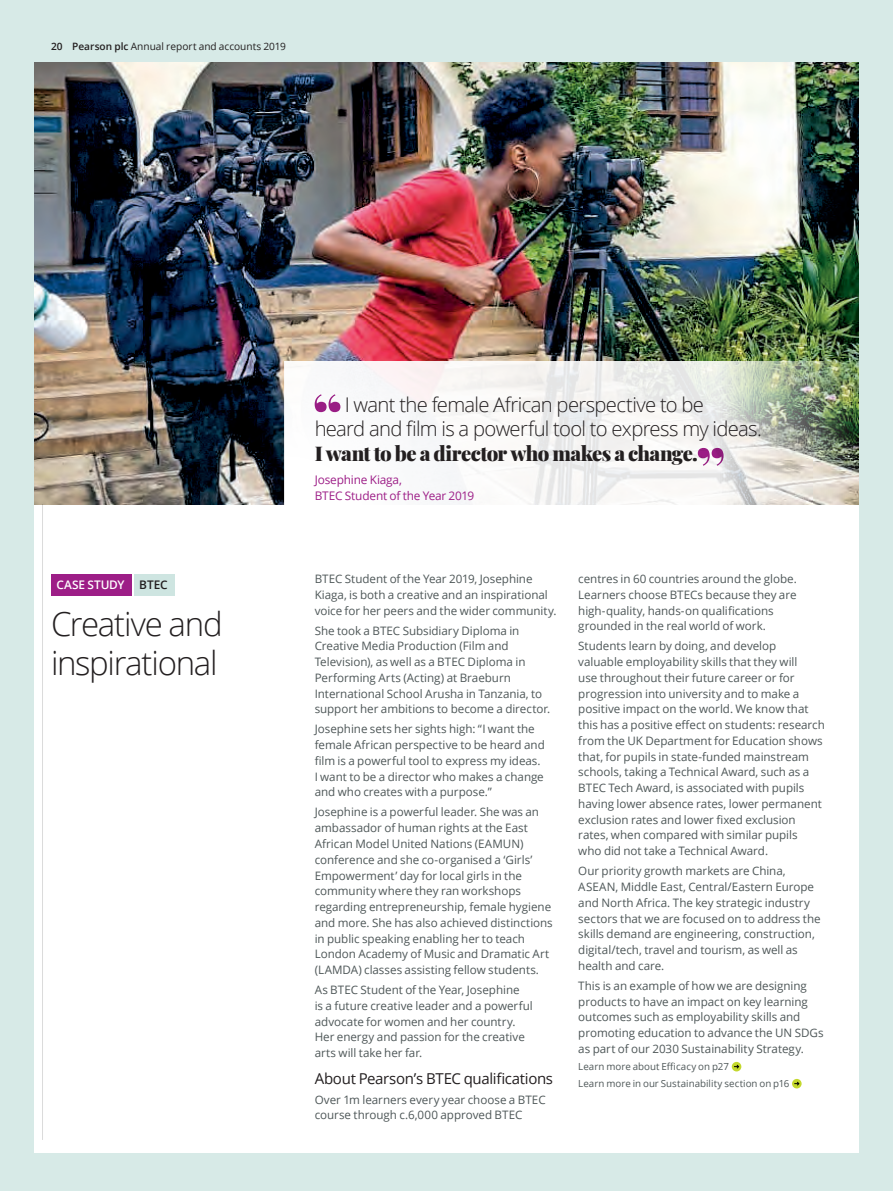
<style>
.page{position:relative;width:893px;height:1191px;background:#fff}
.page>*{position:absolute;margin:0;border:0;box-sizing:border-box;transform-origin:0 0}
.Case_Study_Title{font:300 33px/39px "Open Sans";letter-spacing:-.04em;color:#231f20}
.Pullout_Heading{font:300 20.25px/24.3px "Open Sans";letter-spacing:-.035em;color:#231f20}
.Heading_1{font:15px "Open Sans";letter-spacing:-.025em;color:#231f20}
.Bodytext{font:11.85px/15.8px "Open Sans";letter-spacing:-.015em;color:#9d1e87}
.Bodytext_NoSpaceAfte{font:600 11.85px "Open Sans";letter-spacing:-.005em;color:#fff}
.Bodytext_NoSpaceAfte-2{font:600 11.85px "Open Sans";color:#231f20}
.Bodytext_Small{font:11.7px/15.8px "Open Sans";letter-spacing:-.005em;color:#4e5758}
.t1{font:10.2px "Open Sans";color:#231f20}
.Footnotes_NoIndent{font:9.75px "Open Sans";letter-spacing:.005em;color:#4e5758}
.s1{font-weight:600}
.s2{font-family:"Playfair Display";font-weight:900}
</style>
<div class="page">
<div style="left:0;top:62px;width:893px;height:1129px;background:#d7eae7"></div>
<div style="left:34px;top:62px;width:825px;height:1090px;background:#fff"></div>
<div style="left:732px;top:1062px;width:9px;height:9px;background:#c4d82d;border-radius:50%"></div>
<svg style="left:734px;top:1063px;width:6px;height:6px"></svg>
<svg style="left:792px;top:1079px;width:10px;height:9px"></svg>
<svg style="left:794px;top:1080px;width:6px;height:6px"></svg>
<img style="left:34px;top:62px;width:825px;height:442px">
<img style="left:669px;top:361px;width:190px;height:144px">
<div style="left:285px;top:361px;width:384px;height:179px;background:#fff"></div>
<svg style="left:698px;top:448px;width:26px;height:18px"></svg>
<svg style="left:315px;top:394px;width:25px;height:18px"></svg>
<div style="left:134px;top:574px;width:40px;height:21px;background:#cee5e1"></div>
<div style="left:51px;top:574px;width:81px;height:21px;background:#9d1e87"></div>
<hr style="left:42px;top:504px;width:1px;height:636px;background:#dbdbdb">
<div style="left:0;top:0;width:893px;height:62px;background:#d7eae7"></div>
<p class="t1" style="left:51px;top:40px;width:236px"><span class="s1">20 Pearson plc</span> Annual report and accounts 2019</p>
<p class="Bodytext_NoSpaceAfte" style="left:56px;top:576px;width:70px">CASE STUDY</p>
<p class="Bodytext_NoSpaceAfte-2" style="left:139px;top:576px;width:30px">BTEC</p>
<p class="Case_Study_Title" style="left:51px;top:603px;width:173px">Creative and inspirational</p>
<p class="Pullout_Heading" style="left:315px;top:392px;width:449px;text-indent:30px">I want the female African perspective to be<br>heard and film is a powerful tool to express my ideas.<br><span class="s2">I want to be a director who makes a change.</span></p>
<p class="Bodytext" style="left:315px;top:472px;width:161px">Josephine Kiaga,<br>BTEC Student of the Year 2019</p>
<p class="Bodytext_Small" style="left:315px;top:570px;width:243px">BTEC Student of the Year 2019, Josephine<br>Kiaga, is both a creative and an inspirational voice for her peers and the wider community.</p>
<p class="Bodytext_Small" style="left:315px;top:622px;width:237px">She took a BTEC Subsidiary Diploma in Creative Media Production (Film and Television), as well as a BTEC Diploma in Performing Arts (Acting) at Braeburn International School Arusha in Tanzania, to support her ambitions to become a director.</p>
<p class="Bodytext_Small" style="left:315px;top:721px;width:232px">Josephine sets her sights high: “I want the female African perspective to be heard and film is a powerful tool to express my ideas.<br>I want to be a director who makes a change and who creates with a purpose.”</p>
<p class="Bodytext_Small" style="left:315px;top:804px;width:240px">Josephine is a powerful leader. She was an ambassador of human rights at the East African Model United Nations (EAMUN) conference and she co-organised a ‘Girls’ Empowerment’ day for local girls in the community where they ran workshops regarding entrepreneurship, female hygiene and more. She has also achieved distinctions in public speaking enabling her to teach London Academy of Music and Dramatic Art (LAMDA) classes assisting fellow students.</p>
<p class="Bodytext_Small" style="left:315px;top:981px;width:220px">As BTEC Student of the Year, Josephine<br>is a future creative leader and a powerful advocate for women and her country.<br>Her energy and passion for the creative arts will take her far.</p>
<p class="Heading_1" style="left:315px;top:1068px;width:240px">About Pearson’s BTEC qualifications</p>
<p class="Bodytext_Small" style="left:315px;top:1091px;width:232px">Over 1m learners every year choose a BTEC course through c.6,000 approved BTEC</p>
<p class="Bodytext_Small" style="left:578px;top:570px;width:220px">centres in 60 countries around the globe.<br>Learners choose BTECs because they are high-quality, hands-on qualifications grounded in the real world of work.</p>
<p class="Bodytext_Small" style="left:578px;top:638px;width:248px">Students learn by doing, and develop<br>valuable employability skills that they will<br>use throughout their future career or for progression into university and to make a positive impact on the world. We know that this has a positive effect on students: research from the UK Department for Education shows that, for pupils in state-funded mainstream schools, taking a Technical Award, such as a BTEC Tech Award, is associated with pupils having lower absence rates, lower permanent exclusion rates and lower fixed exclusion rates, when compared with similar pupils<br>who did not take a Technical Award.</p>
<p class="Bodytext_Small" style="left:578px;top:863px;width:244px">Our priority growth markets are China, ASEAN, Middle East, Central/Eastern Europe and North Africa. The key strategic industry sectors that we are focused on to address the skills demand are engineering, construction, digital/tech, travel and tourism, as well as health and care.</p>
<p class="Bodytext_Small" style="left:578px;top:977px;width:247px">This is an example of how we are designing products to have an impact on key learning outcomes such as employability skills and promoting education to advance the UN SDGs as part of our 2030 Sustainability Strategy.</p>
<p class="Footnotes_NoIndent" style="left:578px;top:1059px;width:152px">Learn more about Efficacy on p27</p>
<p class="Footnotes_NoIndent" style="left:578px;top:1076px;width:213px">Learn more in our Sustainability section on p16</p>
</div>
